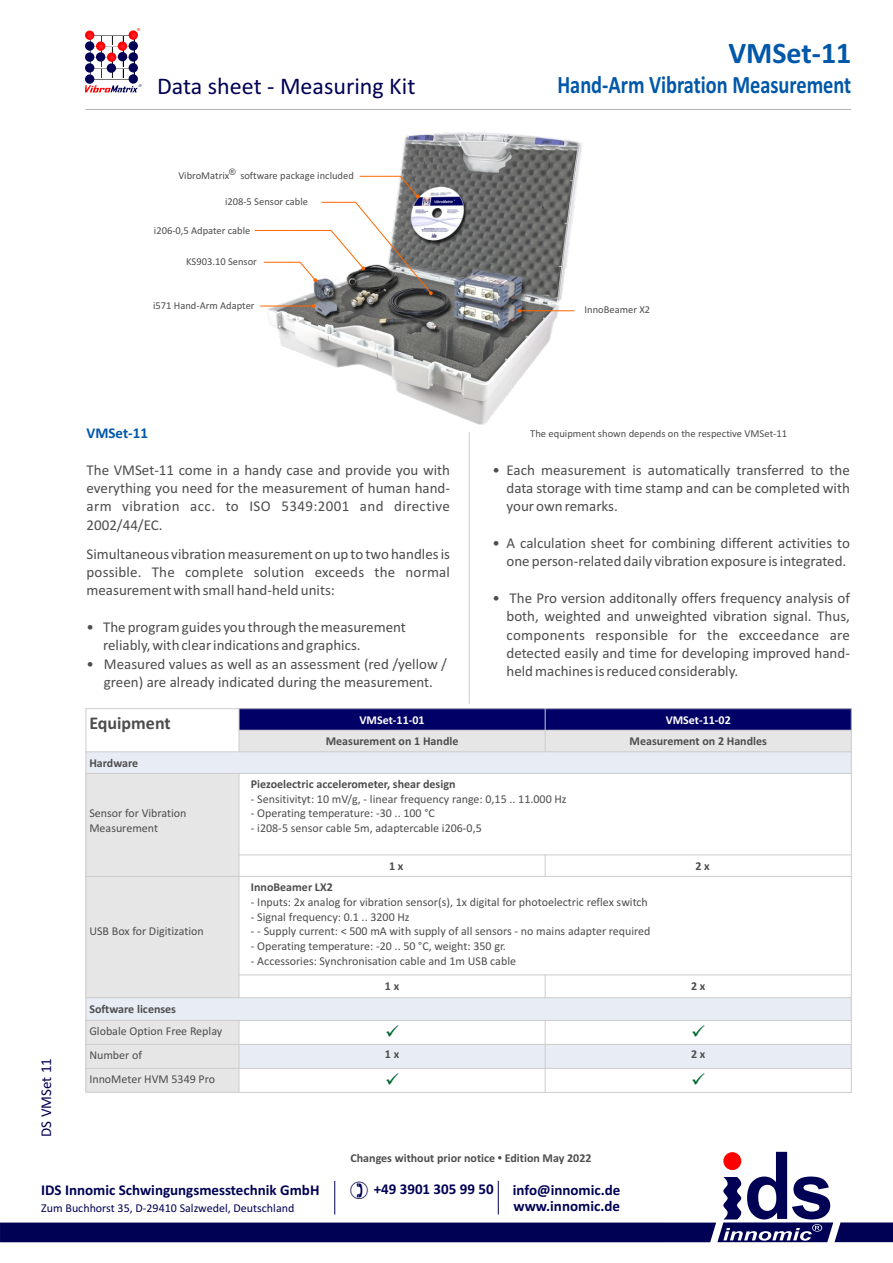
<style>
.page{position:relative;width:893px;height:1263px;background:#fff}
.page>*{position:absolute;margin:0;border:0;box-sizing:border-box;transform-origin:0 0}
.t1{font:700 30px "Calibri";color:#0157a8}
.t2{font:700 25.05px "Calibri";color:#0157a8;scale:.81 1}
.t3{font:24px "Calibri";color:#000054}
.t4{font:700 18px "Calibri";color:#4d4d4d}
.t5{font:15px/18.3px "Calibri";color:#4d4d4d;text-align:justify}
.t6{font:700 15px "Calibri";color:#000054}
.t7{font:15px "Calibri";color:#000054}
.t8{font:700 15px "Calibri";color:#0157a8}
.t9{font:12px/14.7px "Calibri";color:#4d4d4d}
.t10{font:700 12px "Calibri";color:#4d4d4d}
.t11{font:12px "Calibri";color:#000054}
.t12{font:700 12px "Calibri";color:#fff}
.t13{font:10.5px "Calibri";color:#4d4d4d}
.t14{font:9px "Arial";color:#4d4d4d}
.t15{font:4.05px "Arial";color:#f00}
.s1{font-family:"Arial"}
</style>
<div class="page">
<hr style="left:111px;top:35px;width:1px;height:44px;background:#ececec">
<svg style="left:122px;top:62px;width:1px;height:16px"></svg>
<svg style="left:94px;top:68px;width:35px;height:1px"></svg>
<svg style="left:94px;top:78px;width:35px;height:2px"></svg>
<svg style="left:85px;top:30px;width:53px;height:32px"></svg>
<div style="left:85px;top:41px;width:9px;height:10px;background:#000054;border-radius:50%"></div>
<div style="left:129px;top:41px;width:9px;height:10px;background:#000054;border-radius:50%"></div>
<div style="left:85px;top:52px;width:9px;height:10px;background:#000054;border-radius:50%"></div>
<div style="left:129px;top:52px;width:9px;height:10px;background:#000054;border-radius:50%"></div>
<div style="left:96px;top:52px;width:9px;height:10px;background:#000054;border-radius:50%"></div>
<div style="left:107px;top:63px;width:9px;height:10px;background:#000054;border-radius:50%"></div>
<div style="left:118px;top:52px;width:9px;height:9px;background:#000054;border-radius:50%"></div>
<div style="left:85px;top:63px;width:9px;height:10px;background:#000054;border-radius:50%"></div>
<div style="left:129px;top:63px;width:9px;height:9px;background:#000054;border-radius:50%"></div>
<div style="left:85px;top:74px;width:9px;height:10px;background:#000054;border-radius:50%"></div>
<div style="left:129px;top:74px;width:9px;height:10px;background:#000054;border-radius:50%"></div>
<svg style="left:85px;top:84px;width:57px;height:8px"></svg>
<hr style="left:85px;top:109px;width:766px;height:1px;background:#b3b3b3">
<hr style="left:469px;top:432px;width:1px;height:272px;background:#ccc">
<div style="left:239px;top:709px;width:306px;height:21px;background:#006"></div>
<div style="left:545px;top:709px;width:306px;height:21px;background:#006"></div>
<div style="left:239px;top:730px;width:306px;height:22px;background:#e6e6e6"></div>
<div style="left:545px;top:730px;width:306px;height:22px;background:#e6e6e6"></div>
<div style="left:86px;top:752px;width:765px;height:21px;background:#e8edf5"></div>
<div style="left:86px;top:773px;width:153px;height:103px;background:#e6e6e6"></div>
<div style="left:86px;top:876px;width:153px;height:122px;background:#e6e6e6"></div>
<div style="left:86px;top:998px;width:765px;height:22px;background:#e8edf5"></div>
<div style="left:86px;top:1020px;width:153px;height:24px;background:#e6e6e6"></div>
<div style="left:86px;top:1044px;width:153px;height:24px;background:#e6e6e6"></div>
<div style="left:239px;top:1044px;width:306px;height:24px;background:#e8edf5"></div>
<div style="left:545px;top:1044px;width:306px;height:24px;background:#e8edf5"></div>
<div style="left:86px;top:1068px;width:153px;height:24px;background:#e6e6e6"></div>
<hr style="left:86px;top:708px;width:1px;height:385px;background:#ccc">
<hr style="left:239px;top:1020px;width:1px;height:73px;background:#ccc">
<hr style="left:239px;top:773px;width:1px;height:225px;background:#ccc">
<hr style="left:239px;top:708px;width:1px;height:44px;background:#ccc">
<hr style="left:545px;top:1020px;width:1px;height:73px;background:#ccc">
<svg style="left:545px;top:975px;width:1px;height:22px"></svg>
<svg style="left:545px;top:855px;width:1px;height:21px"></svg>
<hr style="left:545px;top:708px;width:1px;height:44px;background:#ccc">
<hr style="left:851px;top:708px;width:1px;height:385px;background:#ccc">
<hr style="left:86px;top:1092px;width:766px;height:1px;background:#ccc">
<hr style="left:86px;top:1068px;width:766px;height:1px;background:#ccc">
<hr style="left:86px;top:1044px;width:766px;height:1px;background:#ccc">
<hr style="left:86px;top:1020px;width:766px;height:1px;background:#ccc">
<hr style="left:86px;top:997px;width:766px;height:1px;background:#ccc">
<hr style="left:239px;top:974px;width:613px;height:1px;background:#ccc">
<hr style="left:86px;top:876px;width:766px;height:1px;background:#ccc">
<hr style="left:239px;top:854px;width:613px;height:1px;background:#ccc">
<hr style="left:86px;top:773px;width:766px;height:1px;background:#ccc">
<hr style="left:86px;top:751px;width:766px;height:1px;background:#ccc">
<hr style="left:239px;top:730px;width:613px;height:1px;background:#ccc">
<hr style="left:86px;top:708px;width:766px;height:1px;background:#ccc">
<img style="left:260px;top:132px;width:322px;height:305px">
<svg style="left:254px;top:176px;width:179px;height:119px"></svg>
<hr style="left:519px;top:310px;width:55px;height:1px;background:#f60">
<svg style="left:517px;top:309px;width:4px;height:4px"></svg>
<hr style="left:260px;top:306px;width:54px;height:1px;background:#f60">
<svg style="left:312px;top:304px;width:4px;height:4px"></svg>
<svg style="left:0;top:1152px;width:893px;height:90px"></svg>
<p class="t15" style="left:137px;top:28px;width:5px">®</p>
<h1 class="t1" style="left:728px;top:40px;width:125px">VMSet-11</h1>
<h3 class="t3" style="left:157px;top:75px;width:260px">Data sheet - Measuring Kit</h3>
<h2 class="t2" style="left:557px;top:75px;width:364px">Hand-Arm Vibration Measurement</h2>
<p class="t14" style="left:229px;top:168px;width:8px">®</p>
<p class="t13" style="left:178px;top:171px;width:177px">VibroMatrix software package included</p>
<p class="t13" style="left:225px;top:197px;width:85px">i208-5 Sensor cable</p>
<p class="t13" style="left:154px;top:226px;width:98px">i206-0,5 Adpater cable</p>
<p class="t13" style="left:186px;top:257px;width:72px">KS903.10 Sensor</p>
<p class="t13" style="left:153px;top:301px;width:103px">i571 Hand-Arm Adapter</p>
<p class="t13" style="left:585px;top:305px;width:67px">InnoBeamer X2</p>
<p class="t8" style="left:87px;top:427px;width:63px">VMSet-11</p>
<p class="t5" style="left:87px;top:462px;width:365px">The VMSet-11 come in a handy case and provide you with everything you need for the measurement of human hand&shy;arm vibration acc. to ISO 5349:2001 and directive 2002/44/EC.</p>
<p class="t5" style="left:87px;top:546px;width:365px">Simultaneous vibration measurement on up to two handles is possible. The complete solution exceeds the normal measurement with small hand-held units:</p>
<p class="t5" style="left:103px;top:619px;width:304px;text-indent:-17px">• The program guides you through the measurement reliably, with clear indications and graphics.</p>
<p class="t5" style="left:87px;top:656px;width:362px;text-align:center">• Measured values as well as an assessment (red /yellow / green) are already indicated during the measurement.</p>
<p class="t13" style="left:530px;top:429px;width:258px">The equipment shown depends on the respective VMSet-11</p>
<p class="t5" style="left:506px;top:462px;width:345px;text-indent:-14px">• Each measurement is automatically transferred to the data storage with time stamp and can be completed with your own remarks.</p>
<p class="t5" style="left:493px;top:535px;width:359px;text-align:right">• A calculation sheet for combining different activities to one person-related daily vibration exposure is integrated.</p>
<p class="t5" style="left:506px;top:590px;width:345px;text-indent:-14px">• The Pro version additonally offers frequency analysis of both, weighted and unweighted vibration signal. Thus, components responsible for the excceedance are detected easily and time for developing improved hand&shy;held machines is reduced considerably.</p>
<p class="t4" style="left:89px;top:716px;width:83px">Equipment</p>
<p class="t12" style="left:360px;top:714px;width:67px">VMSet-11-01</p>
<p class="t12" style="left:666px;top:714px;width:67px">VMSet-11-02</p>
<p class="t10" style="left:326px;top:736px;width:134px">Measurement on 1 Handle</p>
<p class="t10" style="left:629px;top:736px;width:139px">Measurement on 2 Handles</p>
<p class="t10" style="left:89px;top:758px;width:50px">Hardware</p>
<p class="t7" style="left:40px;top:1137px;width:80px;rotate:-90deg">DS VMSet 11</p>
<p class="t9" style="left:89px;top:807px;width:99px">Sensor for Vibration<br>Measurement</p>
<p class="t9" style="left:89px;top:925px;width:116px">USB Box for Digitization</p>
<p class="t10" style="left:89px;top:1003px;width:88px">Software licenses</p>
<p class="t9" style="left:89px;top:1020px;width:134px;line-height:24px">Globale Option Free Replay<br>Number of</p>
<p class="t9" style="left:89px;top:1073px;width:127px">InnoMeter HVM 5349 Pro</p>
<p class="t10" style="left:251px;top:779px;width:206px">Piezoelectric accelerometer, shear design</p>
<p class="t9" style="left:251px;top:792px;width:317px">- Sensitivityt: 10 mV/g, - linear frequency range: 0,15 .. 11.000 Hz</p>
<p class="t9" style="left:251px;top:807px;width:185px">- Operating temperature: -30 .. 100 °C</p>
<p class="t9" style="left:251px;top:822px;width:232px">- i208-5 sensor cable 5m, adaptercable i206-0,5</p>
<p class="t10" style="left:389px;top:861px;width:16px">1 x</p>
<p class="t10" style="left:695px;top:861px;width:16px">2 x</p>
<p class="t10" style="left:251px;top:882px;width:83px">InnoBeamer LX2</p>
<p class="t9" style="left:251px;top:895px;width:398px">- Inputs: 2x analog for vibration sensor(s), 1x digital for photoelectric reflex switch</p>
<p class="t9" style="left:251px;top:910px;width:160px">- Signal frequency: 0.1 .. 3200 Hz</p>
<p class="t9" style="left:251px;top:925px;width:401px">- - Supply current: &lt; 500 mA with supply of all sensors - no mains adapter required</p>
<p class="t9" style="left:251px;top:939px;width:257px">- Operating temperature: -20 .. 50 °C, weight: 350 gr.</p>
<p class="t9" style="left:251px;top:954px;width:267px">- Accessories: Synchronisation cable and 1m USB cable</p>
<p class="t10" style="left:385px;top:981px;width:16px">1 x</p>
<p class="t10" style="left:691px;top:981px;width:16px">2 x</p>
<p class="t10" style="left:385px;top:1049px;width:16px">1 x</p>
<p class="t10" style="left:691px;top:1049px;width:16px">2 x</p>
<p class="t10" style="left:350px;top:1152px;width:242px">Changes without prior notice <span class="s1">•</span> Edition May 2022</p>
<p class="t6" style="left:41px;top:1183px;width:280px">IDS Innomic Schwingungsmesstechnik GmbH</p>
<p class="t6" style="left:374px;top:1183px;width:121px">+49 3901 305 99 50</p>
<p class="t6" style="left:513px;top:1183px;width:109px">info@innomic.de</p>
<p class="t11" style="left:41px;top:1203px;width:255px">Zum Buchhorst 35, D-29410 Salzwedel, Deutschland</p>
<p class="t6" style="left:513px;top:1200px;width:108px">www.innomic.de</p>
</div>
